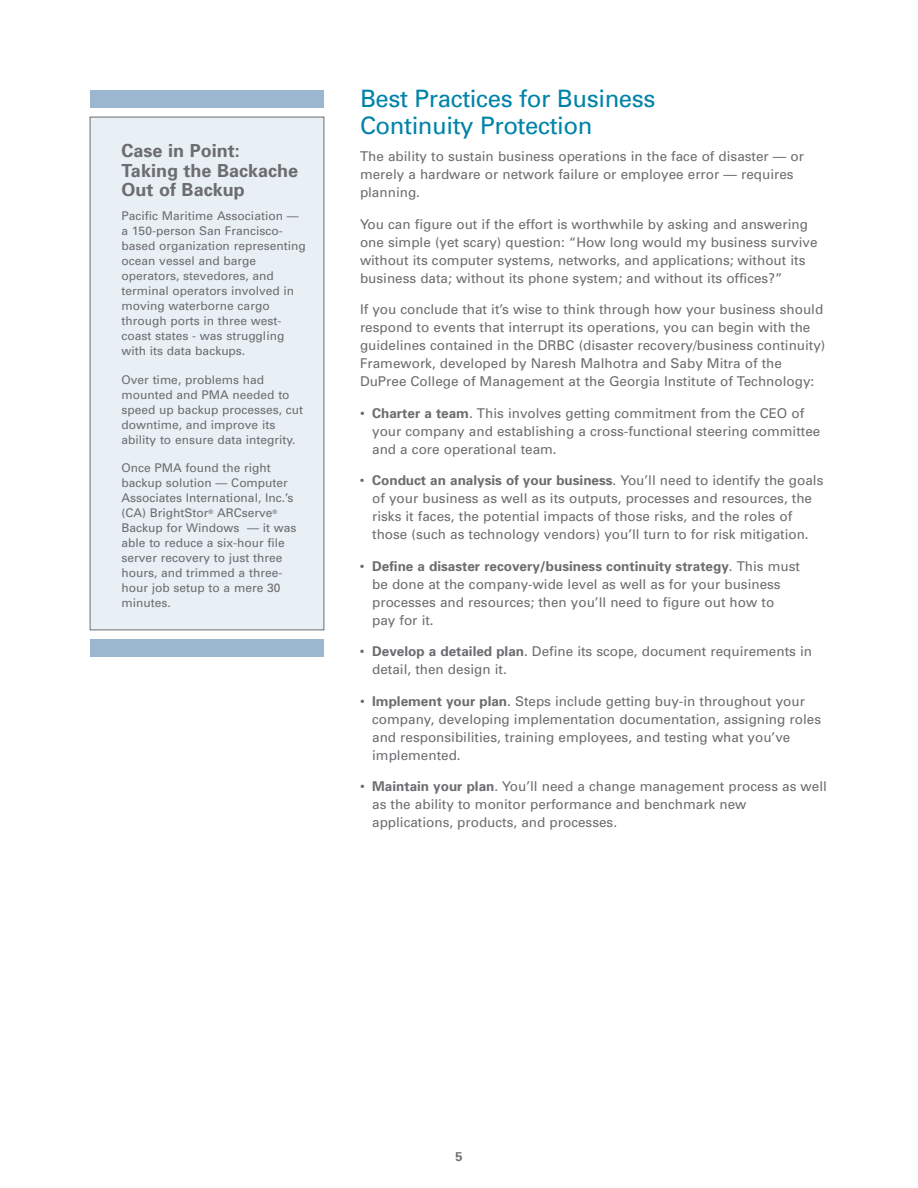
<style>
.page{position:relative;width:918px;height:1188px;background:#fff}
.page>*{position:absolute;margin:0;border:0;box-sizing:border-box;transform-origin:0 0}
.t1{font:24px/27px "Univers";letter-spacing:-.015em;color:#0083a8}
.t2{font:700 18px/19.5px "Univers";color:#6c6d70}
.t3{font:13.5px/18px "Univers";color:#6c6d70}
.t4{font:700 12.75px "Univers";color:#6c6d70}
.t5{font:12px/15px "Univers";color:#6c6d70}
.s1{font-weight:700}
</style>
<div class="page">
<div style="left:90px;top:117px;width:234px;height:513px;background:#e8eff5"></div>
<div style="left:90px;top:117px;width:234px;height:513px;border:1px solid #6c6d70"></div>
<div style="left:90px;top:90px;width:234px;height:18px;background:#9ab7cf"></div>
<div style="left:90px;top:639px;width:234px;height:18px;background:#9ab7cf"></div>
<h2 class="t2" style="left:122px;top:143px;width:178px">Case in Point:<br>Taking the Backache<br>Out of Backup</h2>
<p class="t5" style="left:122px;top:209px;width:186px">Pacific Maritime Association — a 150-person San Francisco&shy;based organization representing ocean vessel and barge operators, stevedores, and terminal operators involved in moving waterborne cargo through ports in three west&shy;coast states - was struggling with its data backups.</p>
<p class="t5" style="left:122px;top:373px;width:183px">Over time, problems had mounted and PMA needed to speed up backup processes, cut downtime, and improve its ability to ensure data integrity.</p>
<p class="t5" style="left:122px;top:461px;width:176px">Once PMA found the right backup solution — Computer<br>Associates International, Inc.’s (CA) BrightStor<sup>®</sup> ARCserve<sup>®<br></sup>Backup for Windows — it was able to reduce a six-hour file server recovery to just three hours, and trimmed a three&shy;hour job setup to a mere 30 minutes.</p>
<h1 class="t1" style="left:360px;top:87px;width:297px">Best Practices for Business<br>Continuity Protection</h1>
<p class="t3" style="left:360px;top:149px;width:446px">The ability to sustain business operations in the face of disaster — or merely a hardware or network failure or employee error — requires planning.</p>
<p class="t3" style="left:360px;top:216px;width:459px">You can figure out if the effort is worthwhile by asking and answering one simple (yet scary) question: “How long would my business survive without its computer systems, networks, and applications; without its business data; without its phone system; and without its offices?”</p>
<p class="t3" style="left:360px;top:302px;width:467px">If you conclude that it’s wise to think through how your business should respond to events that interrupt its operations, you can begin with the guidelines contained in the DRBC (disaster recovery/business continuity)<br>Framework, developed by Naresh Malhotra and Saby Mitra of the DuPree College of Management at the Georgia Institute of Technology:</p>
<p class="t3" style="left:372px;top:405px;width:450px;text-indent:-12px">• <span class="s1">Charter a team</span>. This involves getting commitment from the CEO of your company and establishing a cross-functional steering committee and a core operational team.</p>
<p class="t3" style="left:372px;top:473px;width:453px;text-indent:-12px">• <span class="s1">Conduct an analysis of your business</span>. You’ll need to identify the goals of your business as well as its outputs, processes and resources, the risks it faces, the potential impacts of those risks, and the roles of those (such as technology vendors) you’ll turn to for risk mitigation.</p>
<p class="t3" style="left:372px;top:558px;width:429px;text-indent:-12px">• <span class="s1">Define a disaster recovery/business continuity strategy</span>. This must be done at the company-wide level as well as for your business processes and resources; then you’ll need to figure out how to pay for it.</p>
<p class="t3" style="left:372px;top:644px;width:441px;text-indent:-12px">• <span class="s1">Develop a detailed plan</span>. Define its scope, document requirements in detail, then design it.</p>
<p class="t3" style="left:372px;top:693px;width:450px;text-indent:-12px">• <span class="s1">Implement your plan</span>. Steps include getting buy-in throughout your company, developing implementation documentation, assigning roles and responsibilities, training employees, and testing what you’ve implemented.</p>
<p class="t3" style="left:372px;top:779px;width:456px;text-indent:-12px">• <span class="s1">Maintain your plan</span>. You’ll need a change management process as well as the ability to monitor performance and benchmark new applications, products, and processes.</p>
<p class="t4" style="left:455px;top:1152px;width:9px">5</p>
</div>
